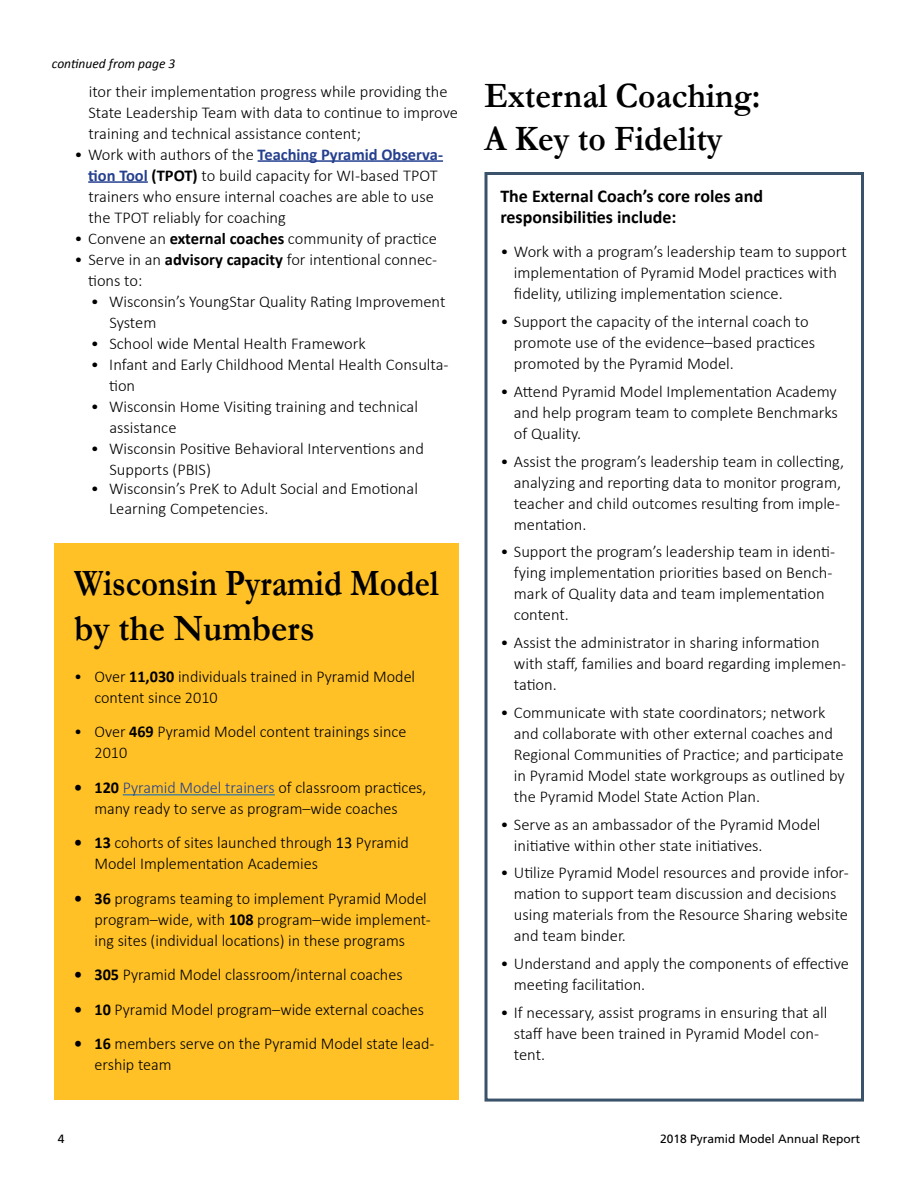
<style>
.page{position:relative;width:918px;height:1188px;background:#fff}
.page>*{position:absolute;margin:0;border:0;box-sizing:border-box;transform-origin:0 0}
.t1{font:700 37.5px/45px "Garamond";color:#000;scale:.87 1}
.t2{font:700 36px/43.2px "Garamond";color:#000;scale:.93 1}
.t3{font:700 18px/21px "Calibri";color:#000}
.t4{font:300 16.5px/21px "Calibri";color:#000}
.t5{font:italic 13.5px "Calibri";color:#000}
.t6{font:12px "Frutiger LT Std";color:#000}
.s1{font-weight:700;color:#25408f}
.s2{font-weight:700}
.s3{color:#25408f}
.s4{font-weight:400}
</style>
<div class="page">
<hr style="left:258px;top:160px;width:185px;height:2px;background:#25408f">
<hr style="left:88px;top:181px;width:60px;height:2px;background:#25408f">
<div style="left:54px;top:543px;width:405px;height:556px;background:#ffc125"></div>
<hr style="left:123px;top:794px;width:152px;height:1px;background:#0063c5">
<div style="left:484px;top:172px;width:380px;height:930px;background:#fff;border:3px solid #3a536b"></div>
<p class="t5" style="left:52px;top:56px;width:125px">continued from page 3</p>
<p class="t4" style="left:88px;top:80px;width:371px">itor their implementation progress while providing the<br>State Leadership Team with data to continue to improve training and technical assistance content;</p>
<p class="t4" style="left:88px;top:143px;width:356px;text-indent:-14px">• Work with authors of the <span class="s1">Teaching Pyramid Observa&shy;tion Tool</span> <span class="s2">(TPOT)</span> to build capacity for WI-based TPOT trainers who ensure internal coaches are able to use the TPOT reliably for coaching</p>
<p class="t4" style="left:74px;top:227px;width:364px">• Convene an <span class="s2">external coaches</span> community of practice</p>
<p class="t4" style="left:88px;top:248px;width:351px;text-indent:-14px">• Serve in an <span class="s2">advisory capacity</span> for intentional connec&shy;tions to:</p>
<p class="t4" style="left:109px;top:290px;width:338px;text-indent:-18px">• Wisconsin’s YoungStar Quality Rating Improvement<br>System</p>
<p class="t4" style="left:91px;top:332px;width:276px">• School wide Mental Health Framework</p>
<p class="t4" style="left:109px;top:353px;width:341px;text-indent:-18px">• Infant and Early Childhood Mental Health Consulta&shy;tion</p>
<p class="t4" style="left:109px;top:395px;width:310px;text-indent:-18px">• Wisconsin Home Visiting training and technical assistance</p>
<p class="t4" style="left:109px;top:437px;width:316px;text-indent:-18px">• Wisconsin Positive Behavioral Interventions and<br>Supports (PBIS)</p>
<p class="t4" style="left:109px;top:478px;width:310px;line-height:19.8px;text-indent:-18px">• Wisconsin’s PreK to Adult Social and Emotional<br>Learning Competencies.</p>
<h1 class="t1" style="left:74px;top:560px;width:420px">Wisconsin Pyramid Model by the Numbers</h1>
<p class="t4" style="left:94px;top:665px;width:322px;text-indent:-20px">• Over <span class="s2">11,030</span> individuals trained in Pyramid Model content since 2010</p>
<p class="t4" style="left:94px;top:721px;width:313px;text-indent:-20px">• Over <span class="s2">469</span> Pyramid Model content trainings since<br>2010</p>
<p class="t4" style="left:74px;top:776px;width:354px;text-align:center"><span class="s2">• 120</span> <span class="s3">Pyramid Model trainers</span> of classroom practices, many ready to serve as program–wide coaches</p>
<p class="t4" style="left:94px;top:832px;width:316px;text-indent:-20px"><span class="s2">• 13</span> cohorts of sites launched through <span class="s4">13</span> Pyramid<br>Model Implementation Academies</p>
<p class="t4" style="left:94px;top:887px;width:338px;text-indent:-20px"><span class="s2">• 36</span> programs teaming to implement Pyramid Model program–wide, with <span class="s2">108</span> program–wide implement&shy;ing sites (individual locations) in these programs</p>
<p class="t4" style="left:74px;top:964px;width:330px"><span class="s2">• 305</span> Pyramid Model classroom/internal coaches</p>
<p class="t4" style="left:74px;top:998px;width:351px"><span class="s2">• 10</span> Pyramid Model program–wide external coaches</p>
<p class="t4" style="left:94px;top:1033px;width:341px;text-indent:-20px"><span class="s2">• 16</span> members serve on the Pyramid Model state lead&shy;ership team</p>
<h2 class="t2" style="left:484px;top:73px;width:298px">External Coaching:<br>A Key to Fidelity</h2>
<p class="t3" style="left:500px;top:185px;width:264px">The External Coach’s core roles and responsibilities include:</p>
<p class="t4" style="left:514px;top:241px;width:335px;text-indent:-13px">• Work with a program’s leadership team to support implementation of Pyramid Model practices with fidelity, utilizing implementation science.</p>
<p class="t4" style="left:514px;top:310px;width:303px;text-indent:-13px">• Support the capacity of the internal coach to promote use of the evidence–based practices promoted by the Pyramid Model.</p>
<p class="t4" style="left:514px;top:380px;width:326px;text-align:justify;text-indent:-13px">• Attend Pyramid Model Implementation Academy and help program team to complete Benchmarks of Quality.</p>
<p class="t4" style="left:514px;top:450px;width:332px;text-indent:-13px">• Assist the program’s leadership team in collecting, analyzing and reporting data to monitor program, teacher and child outcomes resulting from imple&shy;mentation.</p>
<p class="t4" style="left:514px;top:541px;width:323px;text-indent:-13px">• Support the program’s leadership team in identi&shy;fying implementation priorities based on Bench&shy;mark of Quality data and team implementation content.</p>
<p class="t4" style="left:514px;top:631px;width:334px;text-indent:-13px">• Assist the administrator in sharing information with staff, families and board regarding implemen&shy;tation.</p>
<p class="t4" style="left:514px;top:701px;width:332px;text-indent:-13px">• Communicate with state coordinators; network and collaborate with other external coaches and Regional Communities of Practice; and participate in Pyramid Model state workgroups as outlined by the Pyramid Model State Action Plan.</p>
<p class="t4" style="left:514px;top:813px;width:308px;text-indent:-13px">• Serve as an ambassador of the Pyramid Model initiative within other state initiatives.</p>
<p class="t4" style="left:514px;top:862px;width:336px;text-indent:-13px">• Utilize Pyramid Model resources and provide infor&shy;mation to support team discussion and decisions using materials from the Resource Sharing website and team binder.</p>
<p class="t4" style="left:514px;top:952px;width:337px;text-indent:-13px">• Understand and apply the components of effective meeting facilitation.</p>
<p class="t4" style="left:514px;top:1001px;width:315px;text-indent:-13px">• If necessary, assist programs in ensuring that all staff have been trained in Pyramid Model con&shy;tent.</p>
<p class="t6" style="left:58px;top:1132px;width:8px">4</p>
<p class="t6" style="left:660px;top:1132px;width:202px">2018 Pyramid Model Annual Report</p>
</div>
